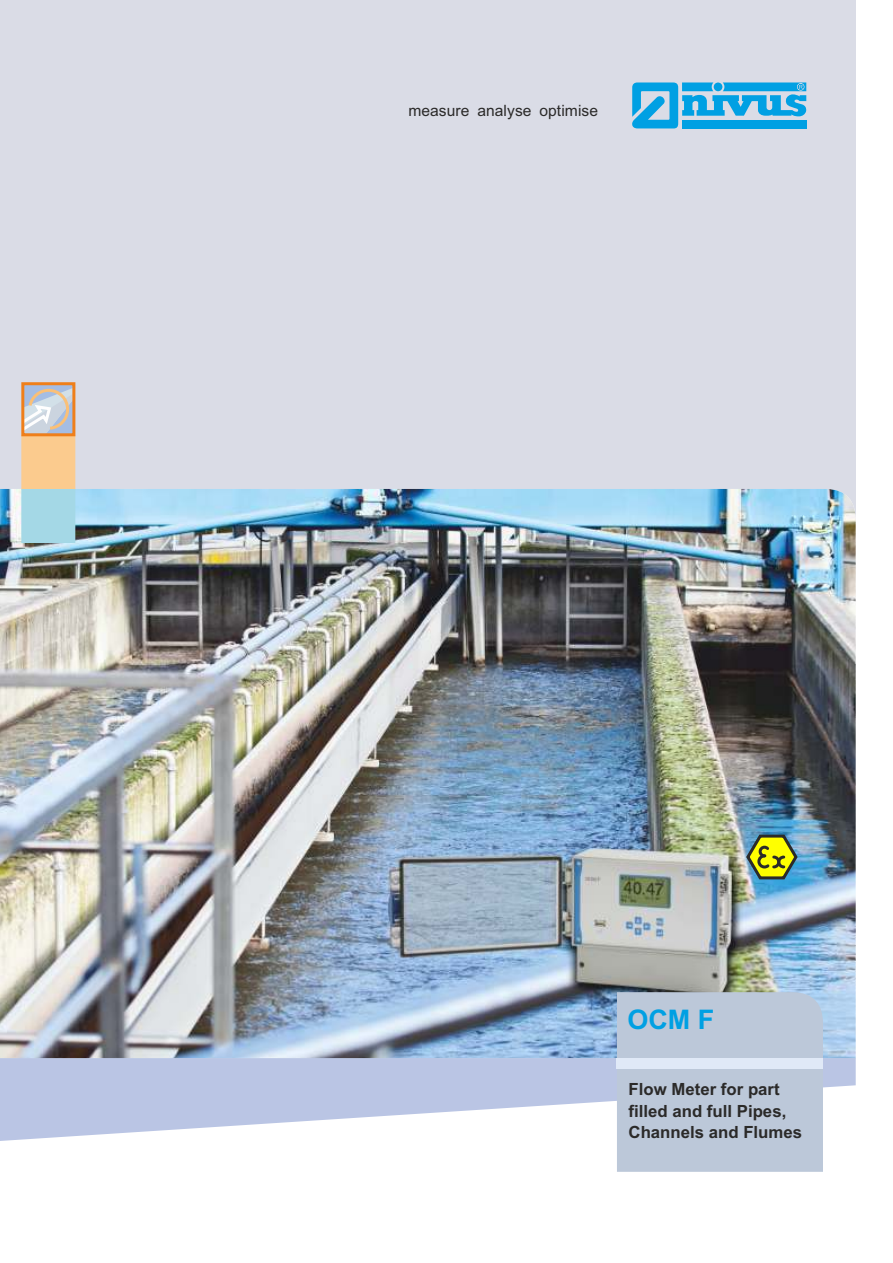
<style>
.page{position:relative;width:893px;height:1263px;background:#fff}
.page>*{position:absolute;margin:0;border:0;box-sizing:border-box;transform-origin:0 0}
.t1{font:700 27px "Arial";color:#00a0e3}
.t2{font:700 16.8px/21.6px "Arial";color:#2b2a29}
.t3{font:15.6px "Arial";letter-spacing:.005em;color:#2b2a29}
</style>
<div class="page">
<div style="left:0;top:0;width:856px;height:521px;background:#dadce6"></div>
<img style="left:0;top:489px;width:856px;height:569px">
<svg style="left:0;top:1059px;width:515px;height:82px;fill:#bac5e4"></svg>
<svg style="left:0;top:1058px;width:515px;height:1px"></svg>
<svg style="left:20px;top:387px;width:57px;height:157px"></svg>
<div style="left:21px;top:382px;width:54px;height:54px;border:3px solid #ef7f1a"></div>
<svg style="left:744px;top:833px;width:55px;height:56px"></svg>
<svg style="left:515px;top:992px;width:341px;height:180px;fill:#bcc8d9"></svg>
<div style="left:617px;top:1058px;width:206px;height:11px;background:#e0e9f7"></div>
<svg style="left:632px;top:82px;width:174px;height:46px"></svg>
<p class="t3" style="left:408px;top:104px;width:191px">measure analyse optimise</p>
<h1 class="t1" style="left:627px;top:1009px;width:88px">OCM F</h1>
<p class="t2" style="left:628px;top:1080px;width:175px">Flow Meter for part filled and full Pipes,<br>Channels and Flumes</p>
</div>
